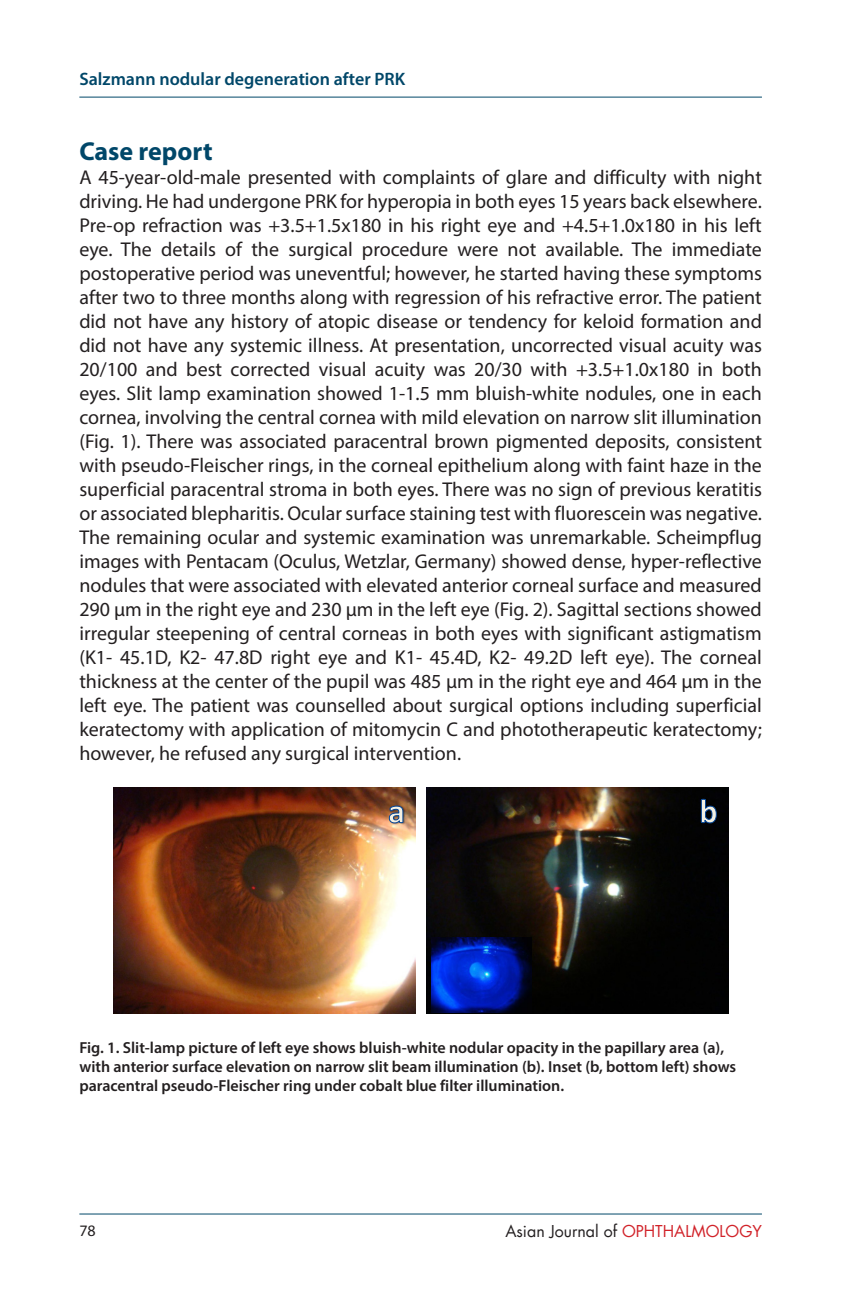
<style>
.page{position:relative;width:864px;height:1296px;background:#fff}
.page>*{position:absolute;margin:0;border:0;box-sizing:border-box;transform-origin:0 0}
.subheading{font:700 26px "Myriad Pro";color:#004769}
.body_text_no_indent{font:20px/24px "Myriad Pro";color:#231f20;text-align:justify}
.master_header_txt{font:600 18px "Myriad Pro";color:#004769}
.figure_captions{font:600 16px/19.2px "Myriad Pro";color:#231f20}
.master_bottom_txt{font:16px "Futura LT";color:#231f20}
.master_page_numb{font:16px "Myriad Pro";color:#231f20}
.s1{color:#d1232a}
</style>
<div class="page">
<hr style="left:79px;top:97px;width:683px;height:1px;background:#004769">
<hr style="left:79px;top:1214px;width:683px;height:1px;background:#004769">
<img style="left:114px;top:787px;width:301px;height:226px">
<img style="left:426px;top:787px;width:302px;height:226px">
<img style="left:432px;top:938px;width:99px;height:74px">
<img style="left:366px;top:787px;width:17px;height:67px">
<img style="left:383px;top:787px;width:53px;height:67px">
<svg style="left:388px;top:805px;width:16px;height:19px"></svg>
<img style="left:678px;top:787px;width:18px;height:67px">
<div style="left:696px;top:787px;width:33px;height:67px;background:#020203"></div>
<svg style="left:700px;top:798px;width:17px;height:26px"></svg>
<p class="master_header_txt" style="left:79px;top:68px;width:327px">Salzmann nodular degeneration after PRK</p>
<p class="subheading" style="left:79px;top:134px;width:135px">Case report</p>
<p class="body_text_no_indent" style="left:79px;top:165px;width:684px">A 45-year-old-male presented with complaints of glare and difficulty with night driving. He had undergone PRK for hyperopia in both eyes 15 years back elsewhere.<br>Pre-op refraction was +3.5+1.5x180 in his right eye and +4.5+1.0x180 in his left eye. The details of the surgical procedure were not available. The immediate postoperative period was uneventful; however, he started having these symptoms after two to three months along with regression of his refractive error. The patient did not have any history of atopic disease or tendency for keloid formation and did not have any systemic illness. At presentation, uncorrected visual acuity was 20/100 and best corrected visual acuity was 20/30 with +3.5+1.0x180 in both eyes. Slit lamp examination showed 1-1.5 mm bluish-white nodules, one in each cornea, involving the central cornea with mild elevation on narrow slit illumination (Fig. 1). There was associated paracentral brown pigmented deposits, consistent with pseudo-Fleischer rings, in the corneal epithelium along with faint haze in the superficial paracentral stroma in both eyes. There was no sign of previous keratitis or associated blepharitis. Ocular surface staining test with fluorescein was negative.<br>The remaining ocular and systemic examination was unremarkable. Scheimpflug images with Pentacam (Oculus, Wetzlar, Germany) showed dense, hyper-reflective nodules that were associated with elevated anterior corneal surface and measured 290 μm in the right eye and 230 μm in the left eye (Fig. 2). Sagittal sections showed irregular steepening of central corneas in both eyes with significant astigmatism (K1- 45.1D, K2- 47.8D right eye and K1- 45.4D, K2- 49.2D left eye). The corneal thickness at the center of the pupil was 485 μm in the right eye and 464 μm in the left eye. The patient was counselled about surgical options including superficial keratectomy with application of mitomycin C and phototherapeutic keratectomy; however, he refused any surgical intervention.</p>
<p class="figure_captions" style="left:79px;top:1038px;width:658px">Fig. 1. Slit-lamp picture of left eye shows bluish-white nodular opacity in the papillary area (a), with anterior surface elevation on narrow slit beam illumination (b). Inset (b, bottom left) shows paracentral pseudo-Fleischer ring under cobalt blue filter illumination.</p>
<p class="master_page_numb" style="left:79px;top:1221px;width:18px">78</p>
<p class="master_bottom_txt" style="left:505px;top:1221px;width:258px">Asian Journal of <span class="s1">OPHTHALMOLOGY</span></p>
</div>
